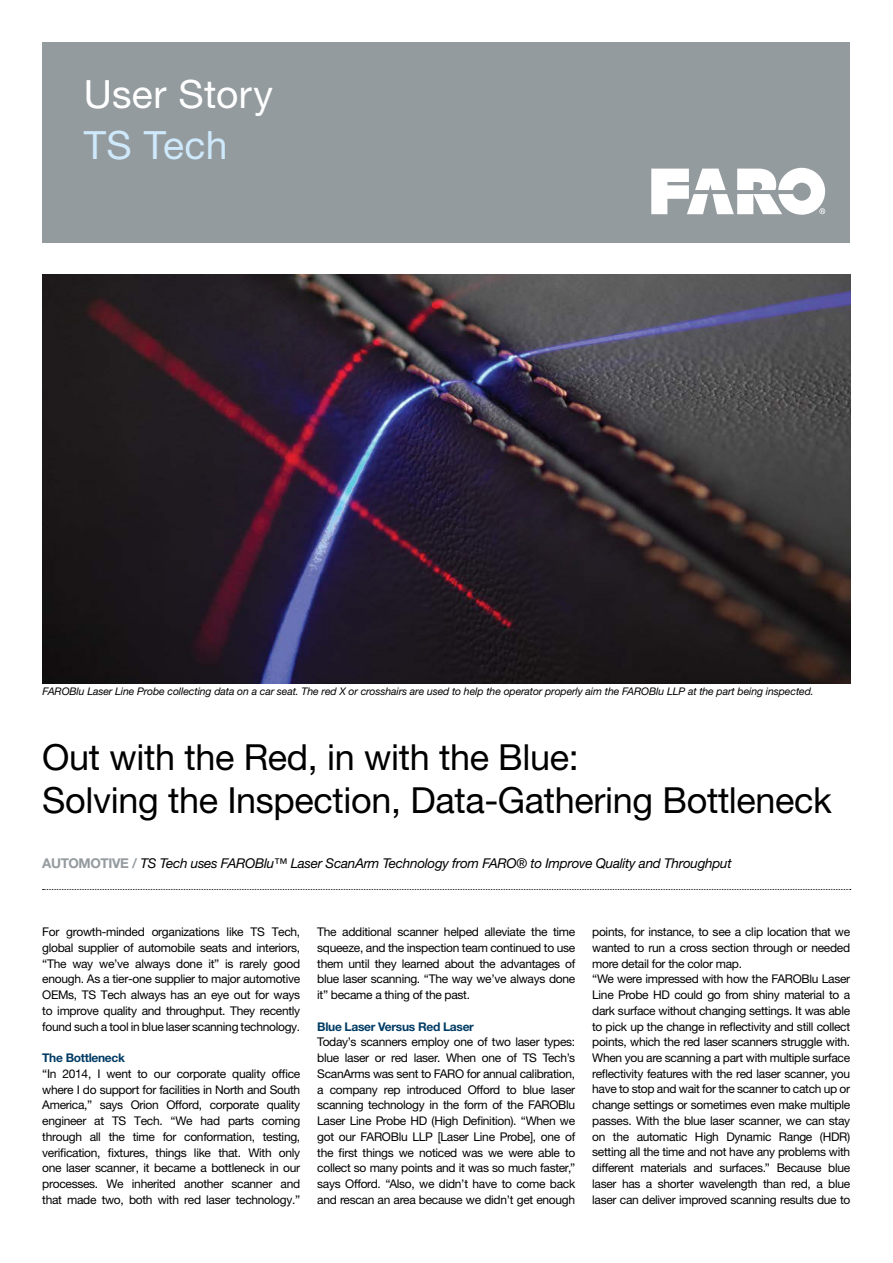
<style>
.page{position:relative;width:893px;height:1263px;background:#fff}
.page>*{position:absolute;margin:0;border:0;box-sizing:border-box;transform-origin:0 0}
.t1{font:39px "Helvetica Neue LTW1 G";letter-spacing:.01em;color:#fff}
.t2{font:39px "Helvetica Neue LTW1 G";letter-spacing:.01em;color:#cee9fb}
.t3{font:36px/43.2px "Helvetica Neue LTW1 G";letter-spacing:-.01em;color:#000}
.t4{font:italic 13.5px "Helvetica Neue LTW1 G";letter-spacing:-.02em;color:#000}
.t5{font:12px/15.8px "Helvetica Neue LTW1 G";letter-spacing:-.025em;color:#000;text-align:justify}
.t6{font:700 12px "Helvetica Neue LTW1 G";letter-spacing:-.025em;color:#003b64}
.t7{font:italic 10.5px "Helvetica Neue LTW1 G";letter-spacing:-.01em;color:#000}
.s1{font-weight:700;font-style:normal;color:#949b9f}
</style>
<div class="page">
<div style="left:42px;top:43px;width:808px;height:200px;background:#949b9f"></div>
<svg style="left:43px;top:889px;width:808px;height:1px"></svg>
<svg style="left:651px;top:168px;width:174px;height:47px"></svg>
<img style="left:42px;top:274px;width:808px;height:409px">
<h1 class="t1" style="left:84px;top:70px;width:191px">User Story</h1>
<h1 class="t2" style="left:84px;top:121px;width:145px">TS Tech</h1>
<p class="t7" style="left:43px;top:684px;width:773px">FAROBlu Laser Line Probe collecting data on a car seat. The red X or crosshairs are used to help the operator properly aim the FAROBlu LLP at the part being inspected.</p>
<h2 class="t3" style="left:42px;top:735px;width:791px">Out with the Red, in with the Blue:<br>Solving the Inspection, Data-Gathering Bottleneck</h2>
<p class="t4" style="left:42px;top:855px;width:691px"><span class="s1">AUTOMOTIVE /</span> TS Tech uses FAROBlu™ Laser ScanArm Technology from FARO® to Improve Quality and Throughput</p>
<p class="t5" style="left:42px;top:924px;width:259px">For growth-minded organizations like TS Tech, global supplier of automobile seats and interiors, “The way we’ve always done it” is rarely good enough. As a tier-one supplier to major automotive OEMs, TS Tech always has an eye out for ways to improve quality and throughput. They recently found such a tool in blue laser scanning technology.</p>
<p class="t6" style="left:42px;top:1050px;width:84px">The Bottleneck</p>
<p class="t5" style="left:42px;top:1065px;width:259px">“In 2014, I went to our corporate quality office where I do support for facilities in North and South America,” says Orion Offord, corporate quality engineer at TS Tech. “We had parts coming through all the time for conformation, testing, verification, fixtures, things like that. With only one laser scanner, it became a bottleneck in our processes. We inherited another scanner and that made two, both with red laser technology.”</p>
<p class="t5" style="left:317px;top:924px;width:259px">The additional scanner helped alleviate the time squeeze, and the inspection team continued to use them until they learned about the advantages of blue laser scanning. “The way we’ve always done it” became a thing of the past.</p>
<p class="t6" style="left:317px;top:1019px;width:158px">Blue Laser Versus Red Laser</p>
<p class="t5" style="left:317px;top:1034px;width:259px">Today’s scanners employ one of two laser types: blue laser or red laser. When one of TS Tech’s ScanArms was sent to FARO for annual calibration, a company rep introduced Offord to blue laser scanning technology in the form of the FAROBlu Laser Line Probe HD (High Definition). “When we got our FAROBlu LLP [Laser Line Probe], one of the first things we noticed was we were able to collect so many points and it was so much faster,” says Offord. “Also, we didn’t have to come back and rescan an area because we didn’t get enough</p>
<p class="t5" style="left:592px;top:924px;width:259px;text-align:left">points, for instance, to see a clip location that we wanted to run a cross section through or needed more detail for the color map.<br>“We were impressed with how the FAROBlu Laser Line Probe HD could go from shiny material to a dark surface without changing settings. It was able to pick up the change in reflectivity and still collect points, which the red laser scanners struggle with.<br>When you are scanning a part with multiple surface reflectivity features with the red laser scanner, you have to stop and wait for the scanner to catch up or change settings or sometimes even make multiple passes. With the blue laser scanner, we can stay on the automatic High Dynamic Range (HDR) setting all the time and not have any problems with different materials and surfaces.” Because blue laser has a shorter wavelength than red, a blue laser can deliver improved scanning results due to</p>
</div>
